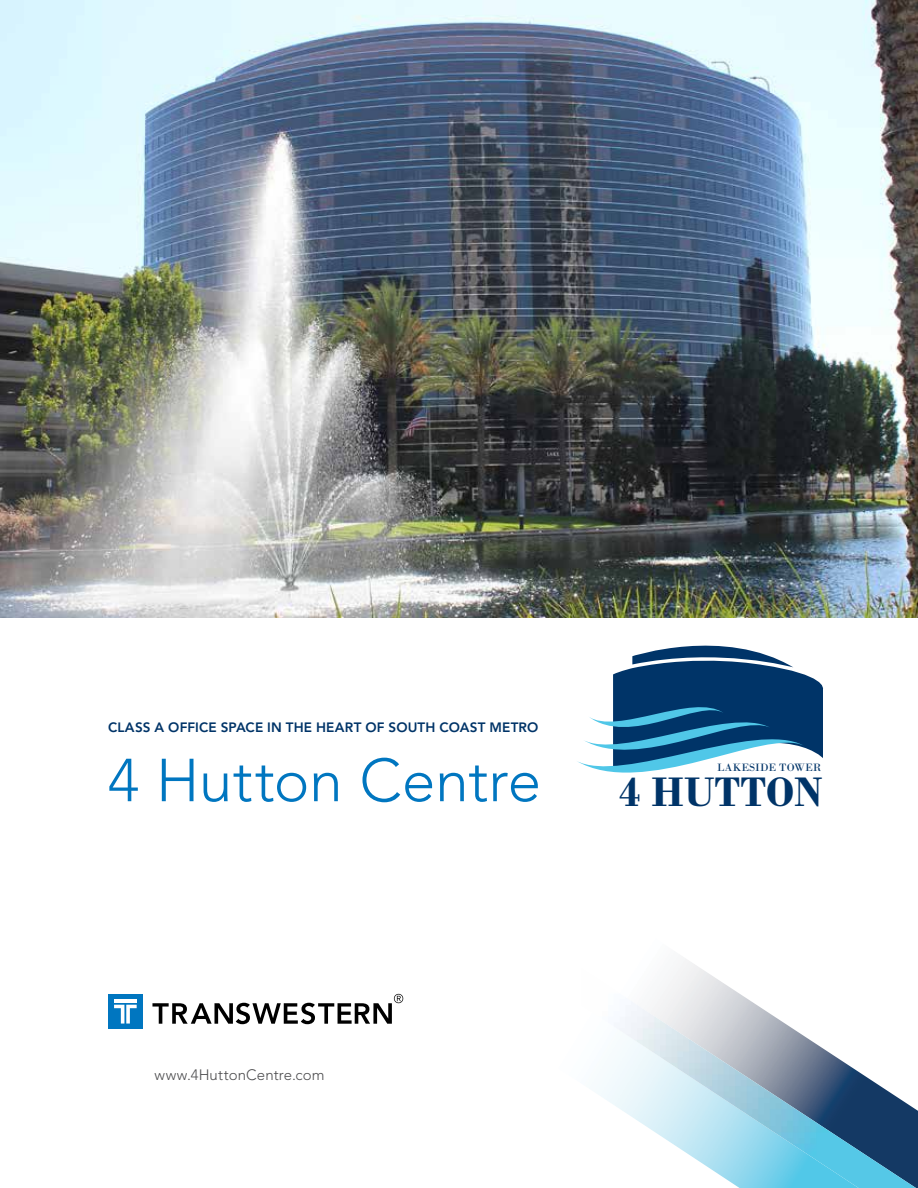
<style>
.page{position:relative;width:918px;height:1188px;background:#fff}
.page>*{position:absolute;margin:0;border:0;box-sizing:border-box;transform-origin:0 0}
.t1{font:300 60px "Avenir LT Std";color:#0076c0}
.t2{font:700 43.5px "Bodoni";color:#003468}
.t3{font:300 15px "Avenir LT Std";letter-spacing:.005em;color:#4d4d4f}
.t4{font:800 13.5px "Avenir LT Std";letter-spacing:.01em;color:#003468}
.t5{font:11.25px "Bodoni";color:#003468}
</style>
<div class="page">
<div style="left:108px;top:994px;width:35px;height:35px;background:#0076c0"></div>
<svg style="left:114px;top:1005px;width:23px;height:19px"></svg>
<hr style="left:114px;top:1000px;width:23px;height:3px;background:#fff">
<svg style="left:152px;top:994px;width:251px;height:30px"></svg>
<img style="left:597px;top:968px;width:319px;height:220px">
<img style="left:0;top:0;width:918px;height:618px">
<svg style="left:577px;top:646px;width:246px;height:127px"></svg>
<p class="t4" style="left:108px;top:720px;width:432px">CLASS A OFFICE SPACE IN THE HEART OF SOUTH COAST METRO</p>
<h1 class="t1" style="left:108px;top:745px;width:435px">4 Hutton Centre</h1>
<p class="t5" style="left:717px;top:761px;width:106px">LAKESIDE TOWER</p>
<h2 class="t2" style="left:619px;top:766px;width:205px">4 HUTTON</h2>
<p class="t3" style="left:154px;top:1066px;width:172px">www.4HuttonCentre.com</p>
</div>
